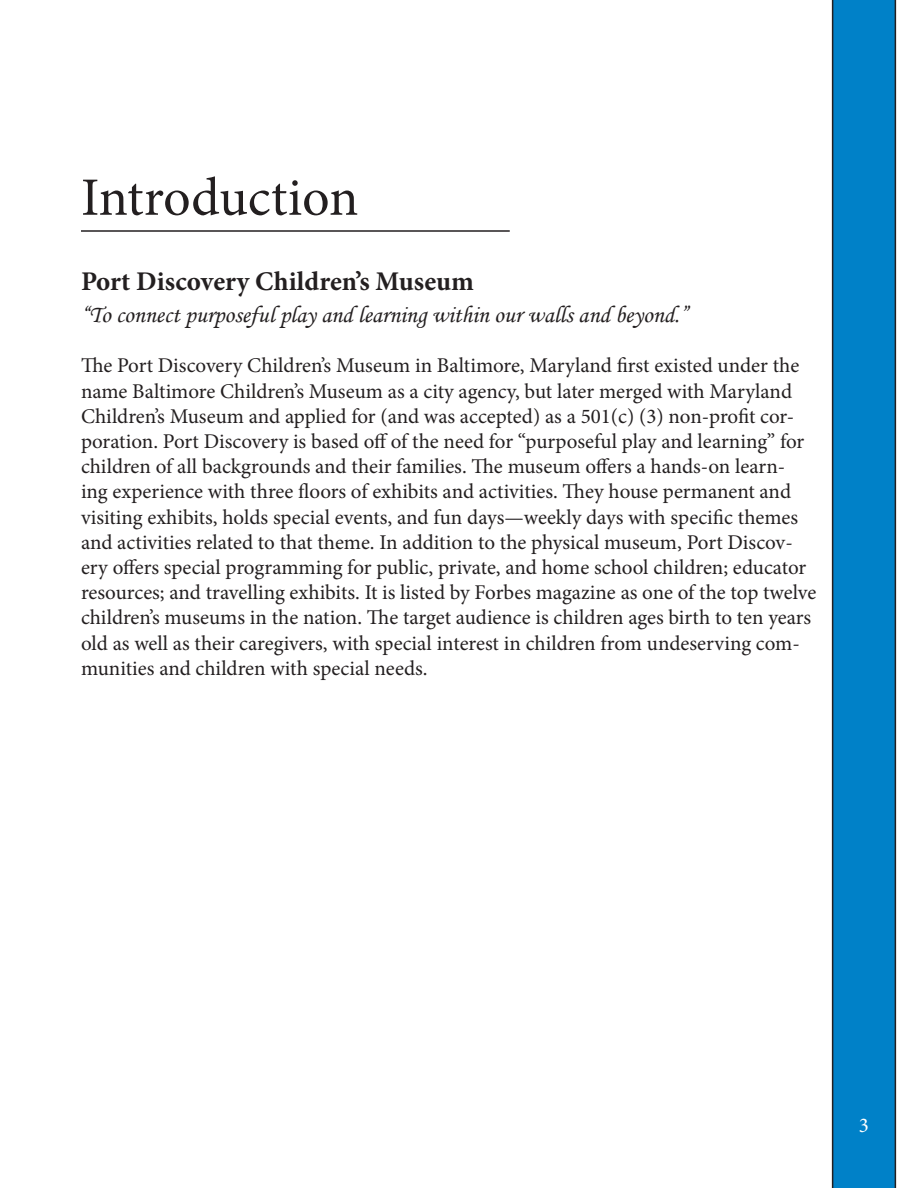
<style>
.page{position:relative;width:918px;height:1188px;background:#fff}
.page>*{position:absolute;margin:0;border:0;box-sizing:border-box;transform-origin:0 0}
.t1{font:54px "Minion Pro";color:#231f20}
.t2{font:700 27px "Minion Pro";color:#231f20}
.t3{font:24px "Monotype Corsiva";color:#231f20}
.t4{font:21px/25.2px "Minion Pro";color:#231f20}
.t5{font:21px "Minion Pro";color:#fff}
</style>
<div class="page">
<div style="left:832px;top:0;width:64px;height:1188px;background:#0081c8"></div>
<hr style="left:81px;top:230px;width:429px;height:2px;background:#231f20">
<p class="t1" style="left:81px;top:161px;width:279px">Introduction</p>
<p class="t2" style="left:81px;top:262px;width:395px">Port Discovery Children’s Museum</p>
<p class="t3" style="left:81px;top:300px;width:609px">“To connect purposeful play and learning within our walls and beyond.”</p>
<p class="t4" style="left:81px;top:353px;width:737px">The Port Discovery Children’s Museum in Baltimore, Maryland first existed under the name Baltimore Children’s Museum as a city agency, but later merged with Maryland Children’s Museum and applied for (and was accepted) as a 501(c) (3) non-profit cor&shy;poration. Port Discovery is based off of the need for “purposeful play and learning” for children of all backgrounds and their families. The museum offers a hands-on learn&shy;ing experience with three floors of exhibits and activities. They house permanent and visiting exhibits, holds special events, and fun days—weekly days with specific themes and activities related to that theme. In addition to the physical museum, Port Discov&shy;ery offers special programming for public, private, and home school children; educator resources; and travelling exhibits. It is listed by Forbes magazine as one of the top twelve children’s museums in the nation. The target audience is children ages birth to ten years old as well as their caregivers, with special interest in children from undeserving com&shy;munities and children with special needs.</p>
<p class="t5" style="left:859px;top:1111px;width:12px">3</p>
</div>
